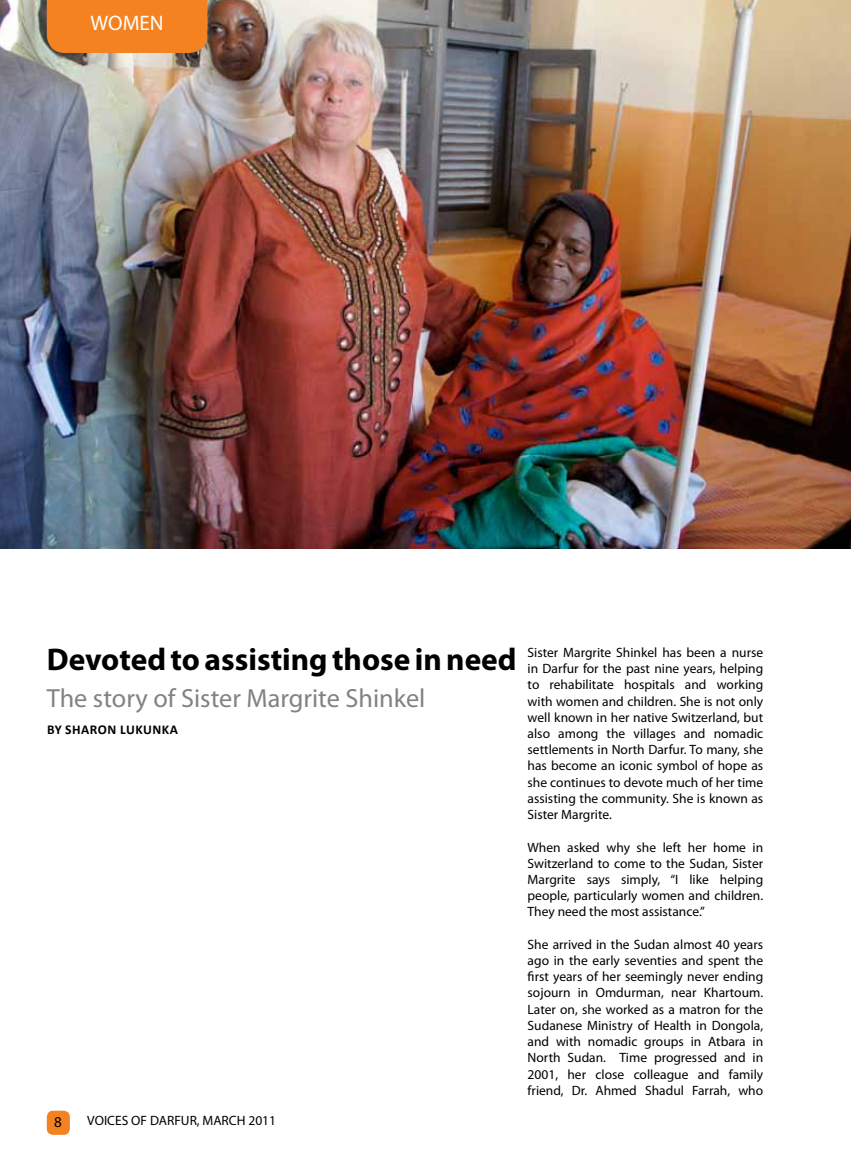
<style>
.page{position:relative;width:851px;height:1149px;background:#fff}
.page>*{position:absolute;margin:0;border:0;box-sizing:border-box;transform-origin:0 0}
.t1{font:700 31.5px "Myriad Pro";color:#000}
.t2{font:26.25px "Myriad Pro";color:#808285}
.t3{font:21px "Myriad Pro";color:#fff}
.t4{font:15px "Myriad Pro";color:#000}
.t5{font:13.5px/16.2px "Myriad Pro";color:#000;text-align:justify}
.t6{font:700 13.5px "Calibri";letter-spacing:.04em;color:#000}
</style>
<div class="page">
<div style="left:47px;top:1110px;width:23px;height:24px;background:#f58220;border-radius:6px"></div>
<img style="left:0;top:0;width:850px;height:548px">
<div style="left:47px;top:0;width:160px;height:53px;background:#f58220"></div>
<h3 class="t3" style="left:90px;top:10px;width:75px">WOMEN</h3>
<h1 class="t1" style="left:47px;top:639px;width:471px">Devoted to assisting those in need</h1>
<h2 class="t2" style="left:47px;top:681px;width:380px">The story of Sister Margrite Shinkel</h2>
<p class="t6" style="left:47px;top:720px;width:44px">BY SHARON</p>
<p class="t6" style="left:120px;top:720px;width:59px">LU KUN KA</p>
<p class="t4" style="left:54px;top:1112px;width:9px">8</p>
<p class="t5" style="left:87px;top:1112px;width:190px">VOICES OF DARFUR, MARCH 2011</p>
<p class="t5" style="left:527px;top:644px;width:237px">Sister Margrite Shinkel has been a nurse in Darfur for the past nine years, helping to rehabilitate hospitals and working with women and children. She is not only well known in her native Switzerland, but also among the villages and nomadic settlements in North Darfur. To many, she has become an iconic symbol of hope as she continues to devote much of her time assisting the community. She is known as Sister Margrite.</p>
<p class="t5" style="left:527px;top:838px;width:237px">When asked why she left her home in Switzerland to come to the Sudan, Sister Margrite says simply, “I like helping people, particularly women and children.<br>They need the most assistance.”</p>
<p class="t5" style="left:527px;top:935px;width:237px">She arrived in the Sudan almost 40 years ago in the early seventies and spent the first years of her seemingly never ending sojourn in Omdurman, near Khartoum.<br>Later on, she worked as a matron for the Sudanese Ministry of Health in Dongola, and with nomadic groups in Atbara in North Sudan. Time progressed and in 2001, her close colleague and family friend, Dr. Ahmed Shadul Farrah, who</p>
</div>
